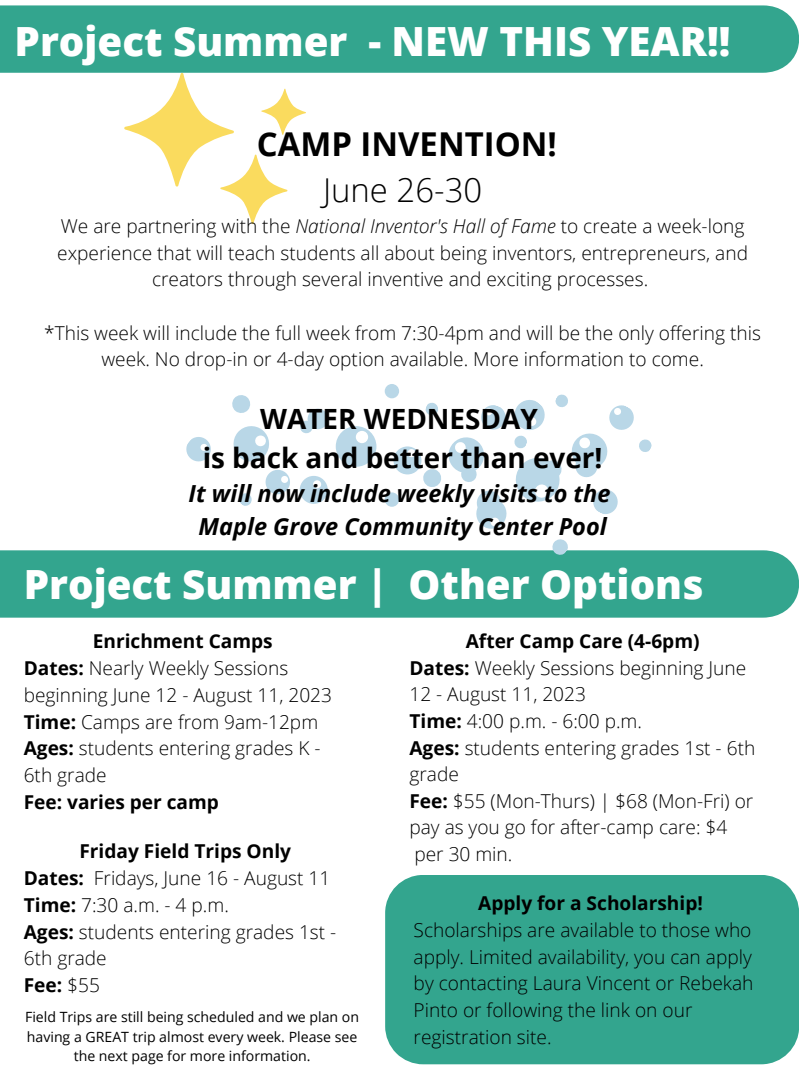
<style>
.page{position:relative;width:810px;height:1080px;background:#fff}
.page>*{position:absolute;margin:0;border:0;box-sizing:border-box;transform-origin:0 0}
.t1{font:800 40.25px "Open Sans";color:#fff}
.t2{font:700 32.88px "Open Sans";color:#000}
.t3{font:300 32.88px "Open Sans";color:#000}
.t4{font:700 27.88px/38.9px "Open Sans";color:#000;text-align:center}
.t5{font:italic 700 23.5px/32.8px "Open Sans";color:#000;text-align:center}
.t6{font:300 19.12px/26.8px "Open Sans";color:#000}
.t7{font:700 19.12px "Open Sans";color:#000}
.t8{font:300 19.06px/26.8px "Open Sans";color:#000}
.t9{font:700 19.06px "Open Sans";color:#000}
.t10{font:14.12px/19.6px "Open Sans";color:#000;text-align:center}
.s1{font-style:italic}
.s2{font-weight:700}
</style>
<div class="page">
<div style="left:0;top:550px;width:799px;height:68px;background:#33a58e"></div>
<svg style="left:186px;top:437px;width:25px;height:25px"></svg>
<svg style="left:232px;top:395px;width:83px;height:111px"></svg>
<div style="left:336px;top:426px;width:40px;height:41px;background:#b9d7e7;border-radius:50%"></div>
<div style="left:300px;top:476px;width:28px;height:28px;background:#b9d7e7;border-radius:50%"></div>
<div style="left:393px;top:446px;width:28px;height:28px;background:#b9d7e7;border-radius:50%"></div>
<div style="left:308px;top:409px;width:20px;height:20px;background:#b9d7e7;border-radius:50%"></div>
<div style="left:385px;top:384px;width:14px;height:14px;background:#b9d7e7;border-radius:50%"></div>
<div style="left:385px;top:492px;width:14px;height:15px;background:#b9d7e7;border-radius:50%"></div>
<div style="left:356px;top:431px;width:12px;height:12px;background:#fff;border-radius:50%"></div>
<div style="left:313px;top:480px;width:8px;height:8px;background:#fff;border-radius:50%"></div>
<div style="left:407px;top:449px;width:9px;height:8px;background:#fff;border-radius:50%"></div>
<svg style="left:421px;top:394px;width:233px;height:164px"></svg>
<div style="left:0;top:6px;width:799px;height:67px;background:#33a58e"></div>
<svg style="left:124px;top:73px;width:182px;height:151px"></svg>
<div style="left:385px;top:875px;width:414px;height:189px;background:#33a58e"></div>
<h1 class="t1" style="left:15px;top:13px;width:717px">Project Summer - NEW THIS YEAR!!</h1>
<h2 class="t2" style="left:257px;top:121px;width:302px">CAMP INVENTION!</h2>
<h2 class="t3" style="left:323px;top:167px;width:161px">June 26-30</h2>
<p class="t6" style="left:57px;top:212px;width:692px;text-align:center">We are partnering with the <span class="s1">National Inventor's Hall of Fame</span> to create a week-long experience that will teach students all about being inventors, entrepreneurs, and creators through several inventive and exciting processes.</p>
<p class="t6" style="left:44px;top:319px;width:718px;text-align:center">*This week will include the full week from 7:30-4pm and will be the only offering this week. No drop-in or 4-day option available. More information to come.</p>
<h3 class="t4" style="left:203px;top:399px;width:401px">WATER WEDNESDAY<br>is back and better than ever!</h3>
<p class="t5" style="left:189px;top:477px;width:423px">It will now include weekly visits to the<br>Maple Grove Community Center Pool</p>
<h1 class="t1" style="left:24px;top:556px;width:681px">Project Summer | Other Options</h1>
<p class="t8" style="left:24px;top:628px;width:310px;text-indent:69px"><span class="s2">Enrichment Camps<br>Dates:</span> Nearly Weekly Sessions beginning June 12 - August 11, 2023<br><span class="s2">Time:</span> Camps are from 9am-12pm<br><span class="s2">Ages:</span> students entering grades K -<br>6th grade</p>
<p class="t9" style="left:24px;top:788px;width:197px">Fee: varies per camp</p>
<p class="t6" style="left:24px;top:838px;width:314px;text-indent:56px"><span class="s2">Friday Field Trips Only<br>Dates:</span> Fridays, June 16 - August 11<br><span class="s2">Time:</span> 7:30 a.m. - 4 p.m.<br><span class="s2">Ages:</span> students entering grades 1st -<br>6th grade<br><span class="s2">Fee:</span> $55</p>
<p class="t10" style="left:25px;top:1007px;width:335px">Field Trips are still being scheduled and we plan on having a GREAT trip almost every week. Please see the next page for more information.</p>
<p class="t6" style="left:409px;top:628px;width:347px;line-height:26.6px;text-indent:56px"><span class="s2">After Camp Care (4-6pm)<br>Dates:</span> Weekly Sessions beginning June<br>12 - August 11, 2023<br><span class="s2">Time:</span> 4:00 p.m. - 6:00 p.m.<br><span class="s2">Ages:</span> students entering grades 1st - 6th grade<br><span class="s2">Fee:</span> $55 (Mon-Thurs) | $68 (Mon-Fri) or pay as you go for after-camp care: $4 per 30 min.</p>
<p class="t7" style="left:478px;top:890px;width:226px">Apply for a Scholarship!</p>
<p class="t6" style="left:414px;top:916px;width:341px">Scholarships are available to those who apply. Limited availability, you can apply by contacting Laura Vincent or Rebekah Pinto or following the link on our registration site.</p>
</div>
